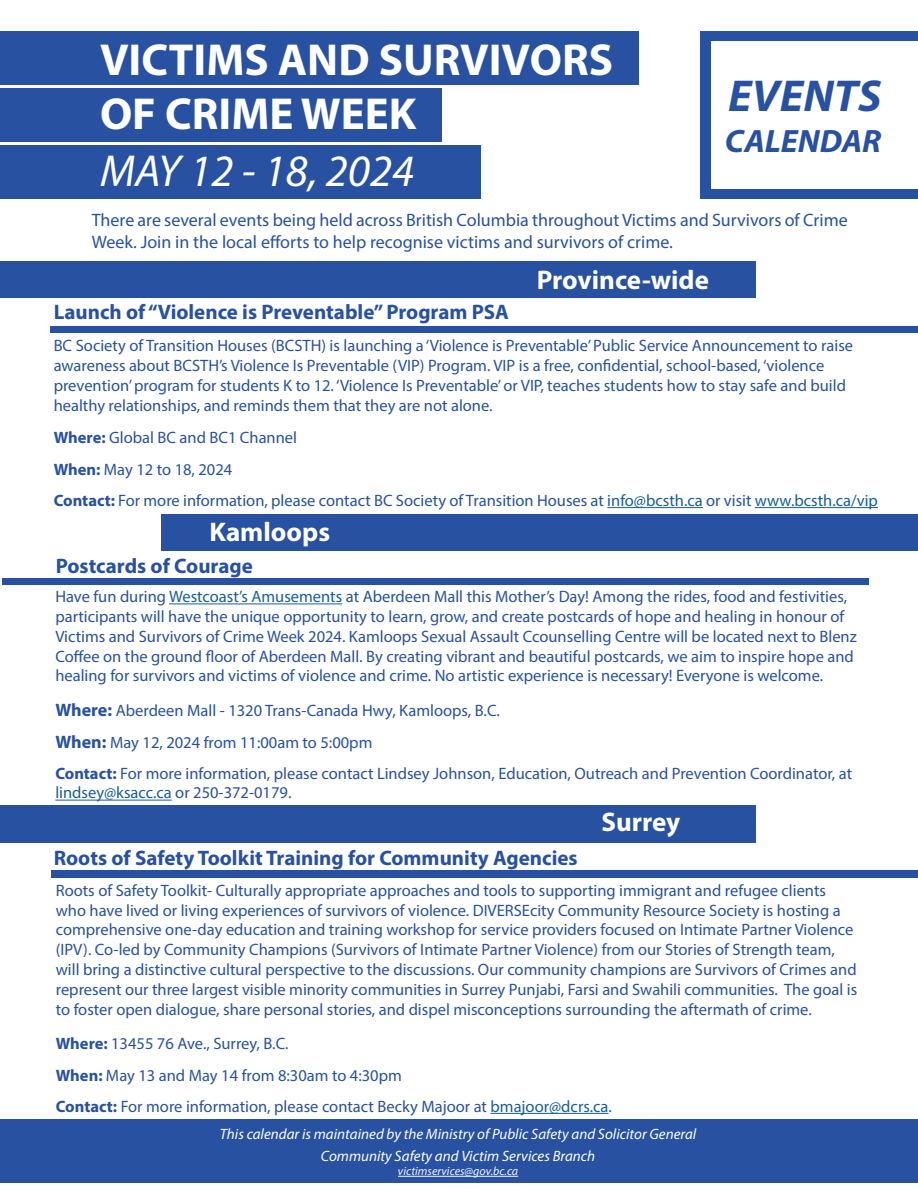
<style>
.page{position:relative;width:918px;height:1188px;background:#fff}
.page>*{position:absolute;margin:0;border:0;box-sizing:border-box;transform-origin:0 0}
.t1{font:700 45px "Myriad Pro";color:#fff}
.t2{font:italic 45px "Myriad Pro";color:#fff}
.t3{font:italic 700 44.85px "Myriad Pro";color:#2851a1}
.t4{font:italic 700 32.4px "Myriad Pro";color:#2851a1}
.t5{font:700 27px "Myriad Pro";color:#fff}
.t6{font:700 21px "Myriad Pro";color:#2851a1}
.Balanced_Lines{font:18px/21.6px "Myriad Pro";color:#2851a1}
.t7{font:16.5px/19.8px "Myriad Pro";color:#2851a1}
.t8{font:italic 15px "Myriad Pro";color:#fff}
.t9{font:italic 12px "Myriad Pro";color:#f2f4f9}
.s1{font-weight:700}
.s2{color:#175d9e}
.s3{font-weight:700;font-size:18px}
</style>
<div class="page">
<div style="left:0;top:145px;width:481px;height:54px;background:#2851a1"></div>
<div style="left:0;top:88px;width:442px;height:54px;background:#2851a1"></div>
<div style="left:0;top:31px;width:638px;height:54px;background:#2851a1"></div>
<div style="left:701px;top:31px;width:217px;height:168px;background:#2851a1"></div>
<div style="left:712px;top:42px;width:206px;height:147px;background:#fff"></div>
<hr style="left:607px;top:507px;width:96px;height:1px;background:#175d9e">
<hr style="left:755px;top:507px;width:123px;height:1px;background:#175d9e">
<div style="left:0;top:262px;width:756px;height:36px;background:#2851a1"></div>
<div style="left:50px;top:326px;width:867px;height:7px;background:#2851a1"></div>
<hr style="left:491px;top:1113px;width:118px;height:1px;background:#175d9e">
<div style="left:0;top:805px;width:755px;height:38px;background:#2851a1"></div>
<div style="left:51px;top:871px;width:867px;height:7px;background:#2851a1"></div>
<div style="left:1px;top:1119px;width:917px;height:64px;background:#2851a1"></div>
<hr style="left:398px;top:1176px;width:120px;height:1px;background:#f2f4f9">
<hr style="left:169px;top:604px;width:173px;height:1px;background:#175d9e">
<hr style="left:55px;top:800px;width:117px;height:1px;background:#175d9e">
<div style="left:162px;top:515px;width:756px;height:36px;background:#2851a1"></div>
<div style="left:2px;top:578px;width:867px;height:7px;background:#2851a1"></div>
<p class="t1" style="left:100px;top:31px;width:515px">VICTIMS AND SURVIVORS</p>
<p class="t1" style="left:100px;top:85px;width:318px">OF CRIME WEEK</p>
<p class="t2" style="left:100px;top:143px;width:316px">MAY 12 - 18, 2024</p>
<p class="t3" style="left:728px;top:67px;width:155px">EVENTS</p>
<p class="t4" style="left:725px;top:120px;width:158px">CALENDAR</p>
<p class="Balanced_Lines" style="left:92px;top:209px;width:757px">There are several events being held across British Columbia throughout Victims and Survivors of Crime<br>Week. Join in the local efforts to help recognise victims and survivors of crime.</p>
<p class="t5" style="left:537px;top:263px;width:174px">Province-wide</p>
<p class="t6" style="left:54px;top:298px;width:457px">Launch of “Violence is Preventable” Program PSA</p>
<p class="t7" style="left:54px;top:335px;width:801px">BC Society of Transition Houses (BCSTH) is launching a ‘Violence is Preventable’ Public Service Announcement to raise awareness about BCSTH’s Violence Is Preventable (VIP) Program. VIP is a free, confidential, school-based, ‘violence prevention’ program for students K to 12. ‘Violence Is Preventable’ or VIP, teaches students how to stay safe and build healthy relationships, and reminds them that they are not alone.</p>
<p class="t7" style="left:54px;top:427px;width:245px"><span class="s1">Where:</span> Global BC and BC1 Channel</p>
<p class="t7" style="left:54px;top:460px;width:180px"><span class="s1">When:</span> May 12 to 18, 2024</p>
<p class="t7" style="left:54px;top:490px;width:826px"><span class="s1">Contact:</span> For more information, please contact BC Society of Transition Houses at <span class="s2">info@bcsth.ca</span> or visit <span class="s2">www.bcsth.ca/vip</span></p>
<p class="t5" style="left:209px;top:514px;width:122px">Kamloops</p>
<p class="t6" style="left:56px;top:552px;width:199px">Postcards of Courage</p>
<p class="t7" style="left:55px;top:587px;width:803px">Have fun during <span class="s2">Westcoast’s Amusements</span> at Aberdeen Mall this Mother’s Day! Among the rides, food and festivities, participants will have the unique opportunity to learn, grow, and create postcards of hope and healing in honour of Victims and Survivors of Crime Week 2024. Kamloops Sexual Assault Ccounselling Centre will be located next to Blenz Coffee on the ground floor of Aberdeen Mall. By creating vibrant and beautiful postcards, we aim to inspire hope and healing for survivors and victims of violence and crime. No artistic experience is necessary! Everyone is welcome.</p>
<p class="t7" style="left:55px;top:700px;width:446px"><span class="s3">Where:</span> Aberdeen Mall - 1320 Trans-Canada Hwy, Kamloops, B.C.</p>
<p class="t7" style="left:55px;top:732px;width:319px"><span class="s3">When:</span> May 12, 2024 from 11:00am to 5:00pm</p>
<p class="t7" style="left:55px;top:763px;width:798px"><span class="s1">Contact:</span> For more information, please contact Lindsey Johnson, Education, Outreach and Prevention Coordinator, at <span class="s2">lindsey@ksacc.ca</span> or 250-372-0179.</p>
<p class="t6" style="left:54px;top:844px;width:525px">Roots of Safety Toolkit Training for Community Agencies</p>
<p class="t5" style="left:602px;top:805px;width:80px">Surrey</p>
<p class="t7" style="left:56px;top:880px;width:803px">Roots of Safety Toolkit- Culturally appropriate approaches and tools to supporting immigrant and refugee clients who have lived or living experiences of survivors of violence. DIVERSEcity Community Resource Society is hosting a comprehensive one-day education and training workshop for service providers focused on Intimate Partner Violence (IPV). Co-led by Community Champions (Survivors of Intimate Partner Violence) from our Stories of Strength team, will bring a distinctive cultural perspective to the discussions. Our community champions are Survivors of Crimes and represent our three largest visible minority communities in Surrey Punjabi, Farsi and Swahili communities. The goal is to foster open dialogue, share personal stories, and dispel misconceptions surrounding the aftermath of crime.</p>
<p class="t7" style="left:56px;top:1033px;width:234px"><span class="s1">Where:</span> 13455 76 Ave., Surrey, B.C.</p>
<p class="t7" style="left:56px;top:1065px;width:348px"><span class="s1">When:</span> May 13 and May 14 from 8:30am to 4:30pm</p>
<p class="t7" style="left:56px;top:1096px;width:558px"><span class="s1">Contact:</span> For more information, please contact Becky Majoor at <span class="s2">bmajoor@dcrs.ca</span>.</p>
<p class="t8" style="left:220px;top:1125px;width:478px">This calendar is maintained by the Ministry of Public Safety and Solicitor General</p>
<p class="t8" style="left:321px;top:1146px;width:276px">Community Safety and Victim Services Branch</p>
<p class="t9" style="left:398px;top:1164px;width:122px">victimservices@gov.bc.ca</p>
</div>
